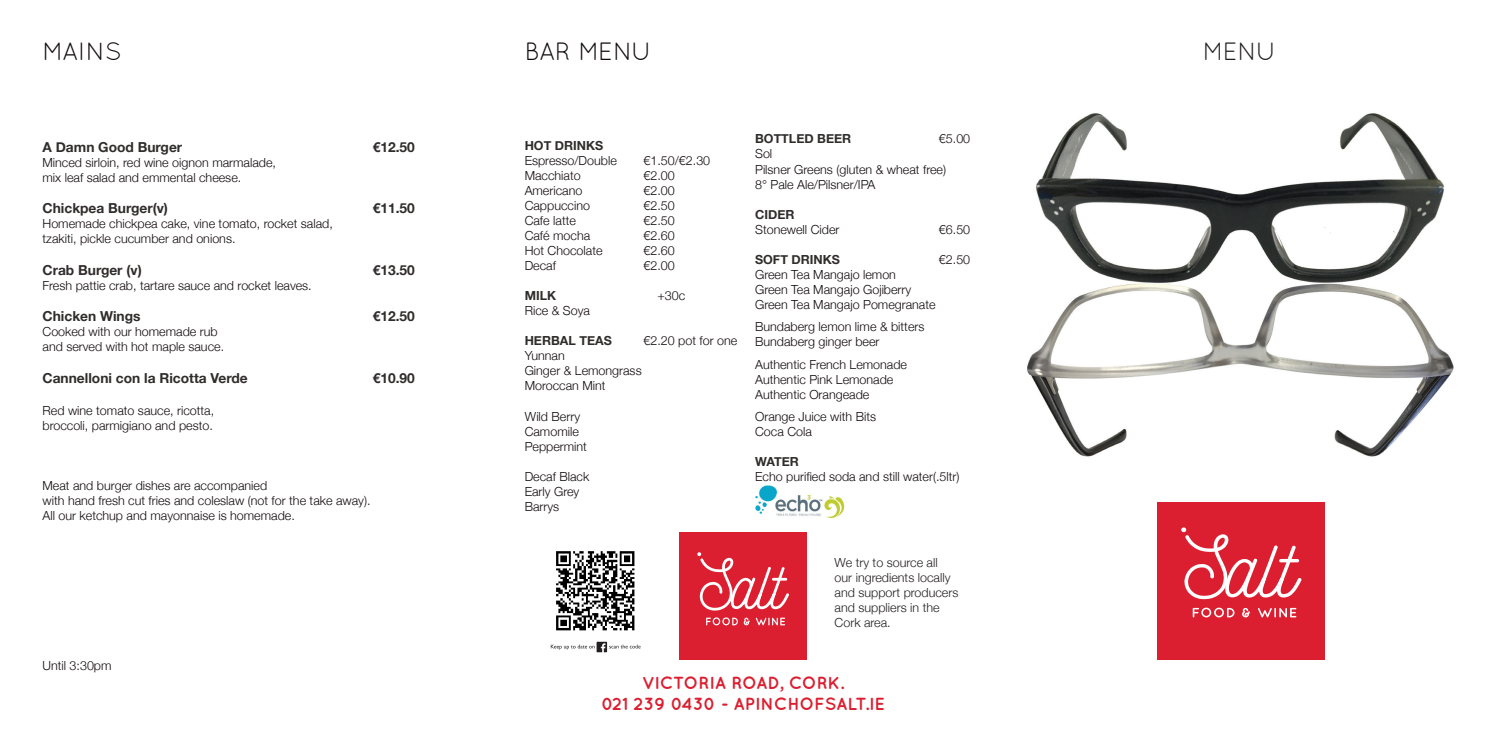
<style>
.page{position:relative;width:1489px;height:745px;background:#fff}
.page>*{position:absolute;margin:0;border:0;box-sizing:border-box;transform-origin:0 0}
.t1{font:25px "Quicksand";color:#110a0c}
.t2{font:25px "Quicksand";color:#231f20}
.t3{font:700 17.5px "Quicksand";color:#db1e30}
.t4{font:700 13.75px "Helvetica Neue";color:#2f2c2b}
.t5{font:300 12.5px "Helvetica Neue";color:#110a0c}
.t6{font:300 12.5px/15px "Helvetica Neue";color:#231f20}
.t7{font:700 12.5px "Helvetica Neue";color:#2f2c2b}
</style>
<div class="page">
<img style="left:1027px;top:113px;width:427px;height:403px">
<div style="left:679px;top:531px;width:128px;height:128px;background:#db1e30"></div>
<svg style="left:697px;top:552px;width:92px;height:58px"></svg>
<svg style="left:706px;top:617px;width:79px;height:8px"></svg>
<img style="left:556px;top:551px;width:79px;height:80px">
<svg style="left:551px;top:641px;width:89px;height:10px"></svg>
<div style="left:1157px;top:502px;width:167px;height:157px;background:#db1e30"></div>
<svg style="left:1181px;top:527px;width:120px;height:72px"></svg>
<svg style="left:1192px;top:607px;width:104px;height:10px"></svg>
<img style="left:755px;top:485px;width:90px;height:32px">
<p class="t1" style="left:43px;top:37px;width:81px">MAINS</p>
<p class="t4" style="left:43px;top:138px;width:141px">A Damn Good Burger</p>
<p class="t4" style="left:373px;top:138px;width:44px">€12.50</p>
<p class="t5" style="left:43px;top:154px;width:235px">Minced sirloin, red wine oignon marmalade,</p>
<p class="t5" style="left:43px;top:169px;width:200px">mix leaf salad and emmental cheese.</p>
<p class="t4" style="left:43px;top:200px;width:127px">Chickpea Burger(v)</p>
<p class="t4" style="left:373px;top:200px;width:44px">€11.50</p>
<p class="t5" style="left:43px;top:216px;width:292px">Homemade chickpea cake, vine tomato, rocket salad,</p>
<p class="t5" style="left:43px;top:231px;width:194px">tzakiti, pickle cucumber and onions.</p>
<p class="t4" style="left:43px;top:261px;width:101px">Crab Burger (v)</p>
<p class="t4" style="left:373px;top:261px;width:44px">€13.50</p>
<p class="t5" style="left:43px;top:277px;width:271px">Fresh pattie crab, tartare sauce and rocket leaves.</p>
<p class="t4" style="left:43px;top:308px;width:100px">Chicken Wings</p>
<p class="t4" style="left:373px;top:308px;width:44px">€12.50</p>
<p class="t5" style="left:43px;top:324px;width:177px">Cooked with our homemade rub</p>
<p class="t5" style="left:43px;top:339px;width:183px">and served with hot maple sauce.</p>
<p class="t4" style="left:43px;top:369px;width:207px">Cannelloni con la Ricotta Verde</p>
<p class="t4" style="left:373px;top:369px;width:44px">€10.90</p>
<p class="t5" style="left:43px;top:402px;width:173px">Red wine tomato sauce, ricotta,</p>
<p class="t5" style="left:43px;top:417px;width:172px">broccoli, parmigiano and pesto.</p>
<p class="t5" style="left:43px;top:477px;width:226px">Meat and burger dishes are accompanied</p>
<p class="t5" style="left:43px;top:492px;width:329px">with hand fresh cut fries and coleslaw (not for the take away).</p>
<p class="t5" style="left:43px;top:507px;width:254px">All our ketchup and mayonnaise is homemade.</p>
<p class="t5" style="left:43px;top:657px;width:70px">Until 3:30pm</p>
<p class="t1" style="left:524px;top:37px;width:128px">BAR MENU</p>
<p class="t7" style="left:524px;top:138px;width:80px">HOT DRINKS</p>
<p class="t5" style="left:524px;top:153px;width:94px">Espresso/Double</p>
<p class="t5" style="left:643px;top:153px;width:68px">€1.50/€2.30</p>
<p class="t5" style="left:524px;top:168px;width:58px">Macchiato</p>
<p class="t5" style="left:643px;top:168px;width:33px">€2.00</p>
<p class="t5" style="left:524px;top:183px;width:59px">Americano</p>
<p class="t5" style="left:643px;top:183px;width:33px">€2.00</p>
<p class="t5" style="left:524px;top:198px;width:67px">Cappuccino</p>
<p class="t5" style="left:643px;top:198px;width:33px">€2.50</p>
<p class="t5" style="left:524px;top:213px;width:53px">Cafe latte</p>
<p class="t5" style="left:643px;top:213px;width:33px">€2.50</p>
<p class="t5" style="left:524px;top:228px;width:67px">Café mocha</p>
<p class="t5" style="left:643px;top:228px;width:33px">€2.60</p>
<p class="t5" style="left:524px;top:243px;width:79px">Hot Chocolate</p>
<p class="t5" style="left:643px;top:243px;width:33px">€2.60</p>
<p class="t5" style="left:524px;top:258px;width:33px">Decaf</p>
<p class="t5" style="left:643px;top:258px;width:33px">€2.00</p>
<p class="t7" style="left:524px;top:288px;width:33px">MILK</p>
<p class="t5" style="left:657px;top:288px;width:29px">+30c</p>
<p class="t5" style="left:524px;top:303px;width:67px">Rice &amp; Soya</p>
<p class="t7" style="left:524px;top:333px;width:89px">HERBAL TEAS</p>
<p class="t5" style="left:643px;top:333px;width:95px">€2.20 pot for one</p>
<p class="t5" style="left:524px;top:348px;width:42px">Yunnan</p>
<p class="t5" style="left:524px;top:363px;width:118px">Ginger &amp; Lemongrass</p>
<p class="t5" style="left:524px;top:378px;width:82px">Moroccan Mint</p>
<p class="t5" style="left:524px;top:408px;width:57px">Wild Berry</p>
<p class="t5" style="left:524px;top:423px;width:56px">Camomile</p>
<p class="t5" style="left:524px;top:438px;width:64px">Peppermint</p>
<p class="t5" style="left:524px;top:468px;width:66px">Decaf Black</p>
<p class="t5" style="left:524px;top:483px;width:56px">Early Grey</p>
<p class="t5" style="left:524px;top:498px;width:36px">Barrys</p>
<p class="t7" style="left:755px;top:131px;width:98px">BOTTLED BEER</p>
<p class="t5" style="left:938px;top:131px;width:33px">€5.00</p>
<p class="t5" style="left:755px;top:146px;width:19px">Sol</p>
<p class="t5" style="left:755px;top:161px;width:192px">Pilsner Greens (gluten &amp; wheat free)</p>
<p class="t5" style="left:755px;top:176px;width:122px">8° Pale Ale/Pilsner/IPA</p>
<p class="t7" style="left:755px;top:206px;width:41px">CIDER</p>
<p class="t5" style="left:755px;top:221px;width:86px">Stonewell Cider</p>
<p class="t5" style="left:938px;top:221px;width:33px">€6.50</p>
<p class="t7" style="left:755px;top:251px;width:86px">SOFT DRINKS</p>
<p class="t5" style="left:938px;top:251px;width:33px">€2.50</p>
<p class="t5" style="left:755px;top:266px;width:142px">Green Tea Mangajo lemon</p>
<p class="t5" style="left:755px;top:281px;width:158px">Green Tea Mangajo Gojiberry</p>
<p class="t5" style="left:755px;top:296px;width:182px">Green Tea Mangajo Pomegranate</p>
<p class="t5" style="left:755px;top:319px;width:171px">Bundaberg lemon lime &amp; bitters</p>
<p class="t5" style="left:755px;top:334px;width:126px">Bundaberg ginger beer</p>
<p class="t5" style="left:755px;top:356px;width:153px">Authentic French Lemonade</p>
<p class="t5" style="left:755px;top:371px;width:140px">Authentic Pink Lemonade</p>
<p class="t5" style="left:755px;top:386px;width:116px">Authentic Orangeade</p>
<p class="t5" style="left:755px;top:409px;width:122px">Orange Juice with Bits</p>
<p class="t5" style="left:755px;top:424px;width:58px">Coca Cola</p>
<p class="t7" style="left:755px;top:454px;width:45px">WATER</p>
<p class="t5" style="left:755px;top:469px;width:206px">Echo purified soda and still water(.5ltr)</p>
<p class="t6" style="left:834px;top:554px;width:105px">We try to source all</p>
<p class="t6" style="left:834px;top:569px;width:125px">our ingredients locally and support producers and suppliers in the<br>Cork area.</p>
<p class="t3" style="left:642px;top:671px;width:203px">VICTORIA ROAD, CORK.</p>
<p class="t3" style="left:601px;top:692px;width:285px">021 239 0430 - APINCHOFSALT.IE</p>
<p class="t2" style="left:1202px;top:37px;width:75px">MENU</p>
</div>
